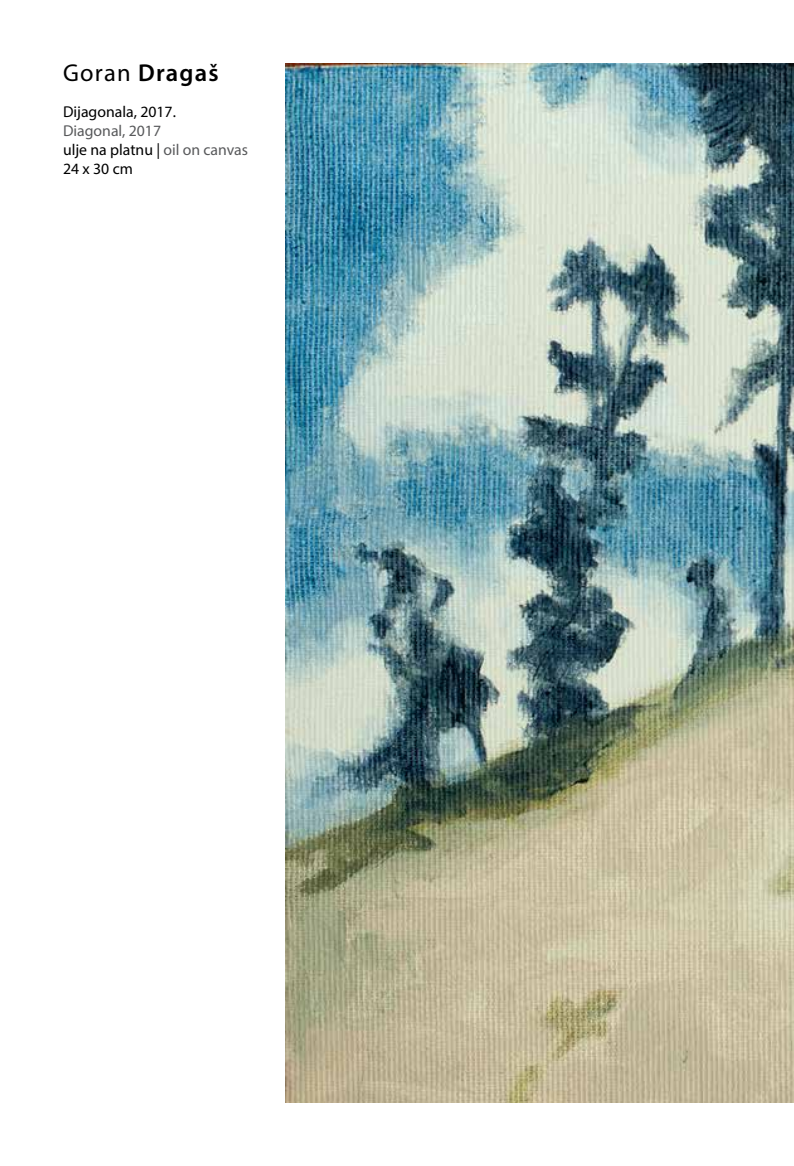
<style>
.page{position:relative;width:794px;height:1166px;background:#fff}
.page>*{position:absolute;margin:0;border:0;box-sizing:border-box;transform-origin:0 0}
.t1{font:600 24.5px "Myriad Pro";letter-spacing:.05em;color:#000}
.t2{font:15.75px/18.9px "Myriad Pro";color:#58595b}
.t3{font:15.75px "Myriad Pro";color:#000}
.s1{font-weight:400}
.s2{color:#000}
</style>
<div class="page">
<img style="left:285px;top:63px;width:509px;height:1040px">
<h1 class="t1" style="left:63px;top:58px;width:157px"><span class="s1">Goran</span> Dragaš</h1>
<p class="t3" style="left:63px;top:102px;width:114px">Dijagonala, 2017.</p>
<p class="t2" style="left:63px;top:121px;width:187px">Diagonal, 2017<br><span class="s2">ulje na platnu |</span> oil on canvas<br><span class="s2">24 x 30 cm</span></p>
</div>
